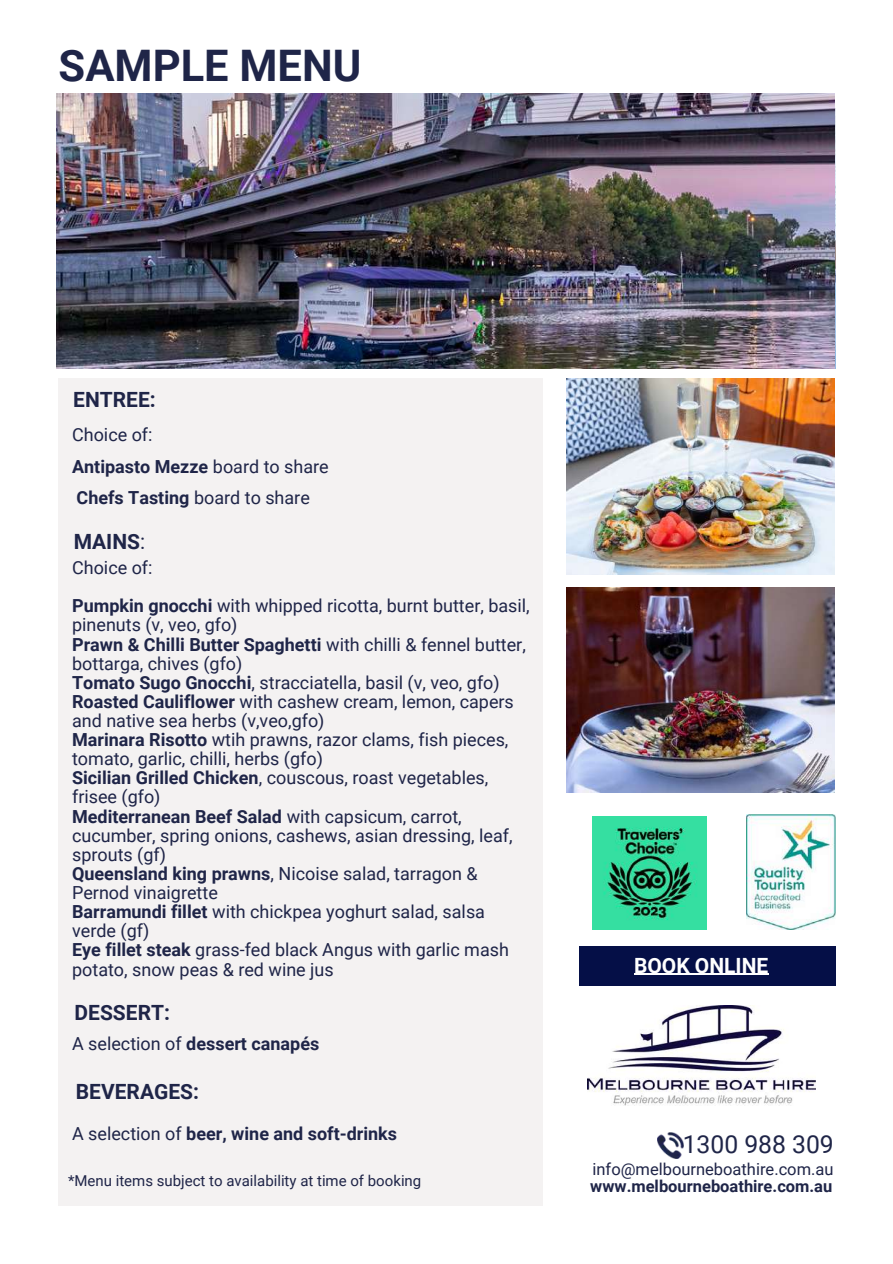
<style>
.page{position:relative;width:893px;height:1264px;background:#fff}
.page>*{position:absolute;margin:0;border:0;box-sizing:border-box;transform-origin:0 0}
.t1{font:700 43.5px "Roboto";color:#1f2548}
.t2{font:24.75px "Roboto";color:#1f2548}
.t3{font:700 21px "Roboto";color:#1f2548}
.t4{font:700 21px "Roboto";color:#fff}
.t5{font:18px/19px "Roboto";color:#1f2548}
.t6{font:700 18px "Roboto";color:#1f2548}
.t7{font:16.5px "Roboto";color:#1f2548}
.t8{font:700 16.5px "Roboto";color:#1f2548}
.t9{font:15px "Roboto";color:#1f2548}
.s1{font-weight:700}
.s2{font-weight:400}
</style>
<div class="page">
<img style="left:746px;top:814px;width:89px;height:115px">
<img style="left:657px;top:1132px;width:26px;height:26px">
<div style="left:59px;top:378px;width:484px;height:827px;background:#f4f2f2"></div>
<img style="left:587px;top:1005px;width:228px;height:100px">
<img style="left:56px;top:93px;width:778px;height:275px">
<img style="left:566px;top:378px;width:268px;height:196px">
<img style="left:566px;top:587px;width:268px;height:205px">
<div style="left:579px;top:946px;width:256px;height:39px;background:#050f47"></div>
<hr style="left:634px;top:973px;width:134px;height:1px;background:#fff">
<img style="left:592px;top:816px;width:114px;height:113px">
<h1 class="t1" style="left:59px;top:40px;width:304px">SAMPLE MENU</h1>
<p class="t3" style="left:73px;top:388px;width:84px">ENTREE:</p>
<p class="t5" style="left:72px;top:419px;width:258px;line-height:31.5px">Choice of:<br><span class="s1">Antipasto Mezze</span> board to share<br><span class="s1">Chefs Tasting</span> board to share</p>
<p class="t3" style="left:74px;top:529px;width:73px">MAINS<span class="s2">:</span></p>
<p class="t5" style="left:72px;top:549px;width:459px;line-height:38.2px">Choice of:<br><span class="s1">Pumpkin gnocchi</span> with whipped ricotta, burnt butter, basil,</p>
<p class="t5" style="left:72px;top:615px;width:455px">pinenuts (v, veo, gfo)<br><span class="s1">Prawn &amp; Chilli Butter Spaghetti</span> with chilli &amp; fennel butter, bottarga, chives (gfo)<br><span class="s1">Tomato Sugo Gnocchi</span>, stracciatella, basil (v, veo, gfo)<br><span class="s1">Roasted Cauliflower</span> with cashew cream, lemon, capers and native sea herbs (v,veo,gfo)<br><span class="s1">Marinara Risotto</span> wtih prawns, razor clams, fish pieces, tomato, garlic, chilli, herbs (gfo)<br><span class="s1">Sicilian Grilled Chicken</span>, couscous, roast vegetables, frisee (gfo)<br><span class="s1">Mediterranean Beef Salad</span> with capsicum, carrot, cucumber, spring onions, cashews, asian dressing, leaf, sprouts (gf)<br><span class="s1">Queensland king prawns</span>, Nicoise salad, tarragon &amp; Pernod vinaigrette<br><span class="s1">Barramundi fillet</span> with chickpea yoghurt salad, salsa verde (gf)<br><span class="s1">Eye fillet steak</span> grass-fed black Angus with garlic mash potato, snow peas &amp; red wine jus</p>
<p class="t3" style="left:75px;top:1000px;width:97px">DESSERT:</p>
<p class="t6" style="left:72px;top:1033px;width:249px"><span class="s2">A selection of</span> dessert canapés</p>
<p class="t3" style="left:76px;top:1079px;width:125px">BEVERAGES:</p>
<p class="t6" style="left:72px;top:1123px;width:326px"><span class="s2">A selection of</span> beer, wine and soft-drinks</p>
<p class="t9" style="left:68px;top:1171px;width:355px">*Menu items subject to availability at time of booking</p>
<p class="t4" style="left:634px;top:953px;width:136px">BOOK ONLINE</p>
<h2 class="t2" style="left:682px;top:1130px;width:152px">1300 988 309</h2>
<p class="t7" style="left:592px;top:1159px;width:242px">info@melbourneboathire.com.au</p>
<p class="t8" style="left:590px;top:1176px;width:243px">www.melbourneboathire.com.au</p>
</div>
